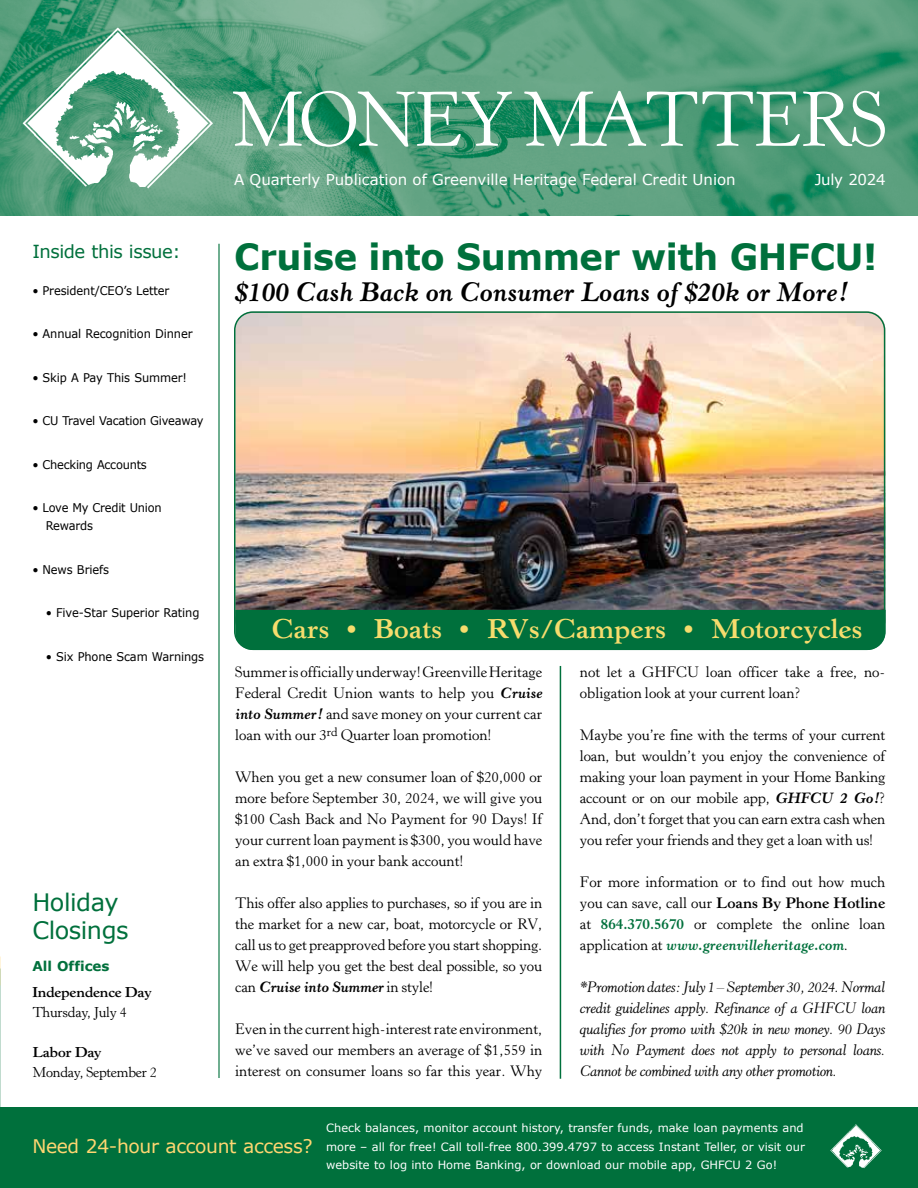
<style>
.page{position:relative;width:918px;height:1188px;background:#fff}
.page>*{position:absolute;margin:0;border:0;box-sizing:border-box;transform-origin:0 0}
.t1{font:76.5px "Horley Old Style MT Std";letter-spacing:-.035em;color:#fff}
.t2{font:700 36px "Verdana";letter-spacing:-.01em;color:#00703c}
.t3{font:italic 700 27px "Horley Old Style MT Std";color:#000}
.t4{font:700 27px "Horley Old Style MT Std";color:#f6dc6d}
.t5{font:24px/27.6px "Verdana";letter-spacing:-.02em;color:#00703c}
.t6{font:18.75px "Verdana";letter-spacing:-.02em;color:#ffd671}
.t7{font:18px "Verdana";letter-spacing:-.025em;color:#00703c}
.t8{font:15px/21px "Horley Old Style MT Std";color:#000;text-align:justify}
.t9{font:italic 15px/21px "Horley Old Style MT Std";letter-spacing:-.025em;color:#000;text-align:justify}
.t10{font:15px "Verdana";color:#fff}
.t11{font:15px "Verdana";letter-spacing:-.02em;color:#fff}
.t12{font:14.25px "Horley Old Style MT Std";letter-spacing:-.015em;color:#000}
.t13{font:700 14.25px "Horley Old Style MT Std";letter-spacing:-.015em;color:#000}
.t14{font:700 13.5px "Verdana";color:#00703c}
.t15{font:12px/18px "Verdana";letter-spacing:-.01em;color:#000;scale:.95 1}
.t16{font:11.4px/18.5px "Verdana";color:#fff;text-align:justify}
.s1{font-weight:700;font-style:italic}
.s2{font-weight:700}
.s3{font-weight:700;color:#00703c}
.s4{font-weight:700;font-style:italic;color:#00703c}
</style>
<div class="page">
<img style="left:237px;top:314px;width:648px;height:296px">
<img style="left:0;top:0;width:918px;height:216px">
<div style="left:0;top:1107px;width:918px;height:81px;background:#00703c"></div>
<img style="left:830px;top:1125px;width:52px;height:44px">
<img style="left:0;top:28px;width:237px;height:168px">
<hr style="left:218px;top:244px;width:2px;height:834px;background:#00703c">
<div style="left:235px;top:610px;width:651px;height:40px;background:#00703c"></div>
<hr style="left:560px;top:666px;width:1px;height:413px;background:#00703c">
<div style="left:234px;top:311px;width:651px;height:339px;border:2px solid #00703c;border-radius:18px"></div>
<p class="t7" style="left:32px;top:239px;width:150px">Inside this issue:</p>
<p class="t15" style="left:32px;top:281px;width:146px">• President/CEO’s Letter</p>
<p class="t15" style="left:32px;top:325px;width:170px">• Annual Recognition Dinner</p>
<p class="t15" style="left:32px;top:368px;width:164px">• Skip A Pay This Summer!</p>
<p class="t15" style="left:32px;top:412px;width:182px">• CU Travel Vacation Giveaway</p>
<p class="t15" style="left:32px;top:455px;width:122px">• Checking Accounts</p>
<p class="t15" style="left:46px;top:499px;width:123px;text-indent:-13px">• Love My Credit Union<br>Rewards</p>
<p class="t15" style="left:32px;top:560px;width:82px">• News Briefs</p>
<p class="t15" style="left:46px;top:604px;width:163px">• Five-Star Superior Rating</p>
<p class="t15" style="left:46px;top:647px;width:168px">• Six Phone Scam Warnings</p>
<h3 class="t5" style="left:32px;top:888px;width:98px">Holiday<br>Closings</h3>
<p class="t14" style="left:32px;top:956px;width:79px">All Offices</p>
<p class="t13" style="left:32px;top:983px;width:121px">Independence Day</p>
<p class="t12" style="left:32px;top:1004px;width:96px">Thursday, July 4</p>
<p class="t13" style="left:32px;top:1043px;width:71px">Labor Day</p>
<p class="t12" style="left:32px;top:1064px;width:126px">Monday, September 2</p>
<h1 class="t1" style="left:231px;top:74px;width:657px">MONEY MATTERS</h1>
<p class="t10" style="left:234px;top:170px;width:503px">A Quarterly Publication of Greenville Heritage Federal Credit Union</p>
<p class="t11" style="left:815px;top:170px;width:72px">July 2024</p>
<h2 class="t2" style="left:234px;top:231px;width:645px">Cruise into Summer with GHFCU!</h2>
<h3 class="t3" style="left:234px;top:275px;width:616px">$100 Cash Back on Consumer Loans of $20k or More!</h3>
<h3 class="t4" style="left:272px;top:611px;width:592px">Cars • Boats • RVs/Campers • Motorcycles</h3>
<p class="t8" style="left:235px;top:662px;width:309px">Summer is officially underway! Greenville Heritage Federal Credit Union wants to help you <span class="s1">Cruise into Summer!</span> and save money on your current car loan with our 3<sup>rd</sup> Quarter loan promotion!</p>
<p class="t8" style="left:235px;top:767px;width:309px">When you get a new consumer loan of $20,000 or more before September 30, 2024, we will give you $100 Cash Back and No Payment for 90 Days! If your current loan payment is $300, you would have an extra $1,000 in your bank account!</p>
<p class="t8" style="left:235px;top:893px;width:309px">This offer also applies to purchases, so if you are in the market for a new car, boat, motorcycle or RV, call us to get preapproved before you start shopping.<br>We will help you get the best deal possible, so you can <span class="s1">Cruise into Summer</span> in style!</p>
<p class="t8" style="left:235px;top:1019px;width:309px">Even in the current high-interest rate environment, we’ve saved our members an average of $1,559 in interest on consumer loans so far this year. Why</p>
<p class="t8" style="left:580px;top:662px;width:307px">not let a GHFCU loan officer take a free, no&shy;obligation look at your current loan?</p>
<p class="t8" style="left:580px;top:725px;width:307px">Maybe you’re fine with the terms of your current loan, but wouldn’t you enjoy the convenience of making your loan payment in your Home Banking account or on our mobile app, <span class="s1">GHFCU 2 Go!</span>?<br>And, don’t forget that you can earn extra cash when you refer your friends and they get a loan with us!</p>
<p class="t8" style="left:580px;top:872px;width:307px">For more information or to find out how much you can save, call our <span class="s2">Loans By Phone Hotline </span>at <span class="s3">864.370.5670</span> or complete the online loan application at <span class="s4">www.greenvilleheritage.com</span>.</p>
<p class="t9" style="left:580px;top:977px;width:307px">*Promotion dates: July 1 – September 30, 2024. Normal credit guidelines apply. Refinance of a GHFCU loan qualifies for promo with $20k in new money. 90 Days with No Payment does not apply to personal loans.<br>Cannot be combined with any other promotion.</p>
<p class="t6" style="left:32px;top:1133px;width:282px">Need 24-hour account access?</p>
<p class="t16" style="left:326px;top:1119px;width:480px">Check balances, monitor account history, transfer funds, make loan payments and more – all for free! Call toll-free 800.399.4797 to access Instant Teller, or visit our website to log into Home Banking, or download our mobile app, GHFCU 2 Go!</p>
</div>
